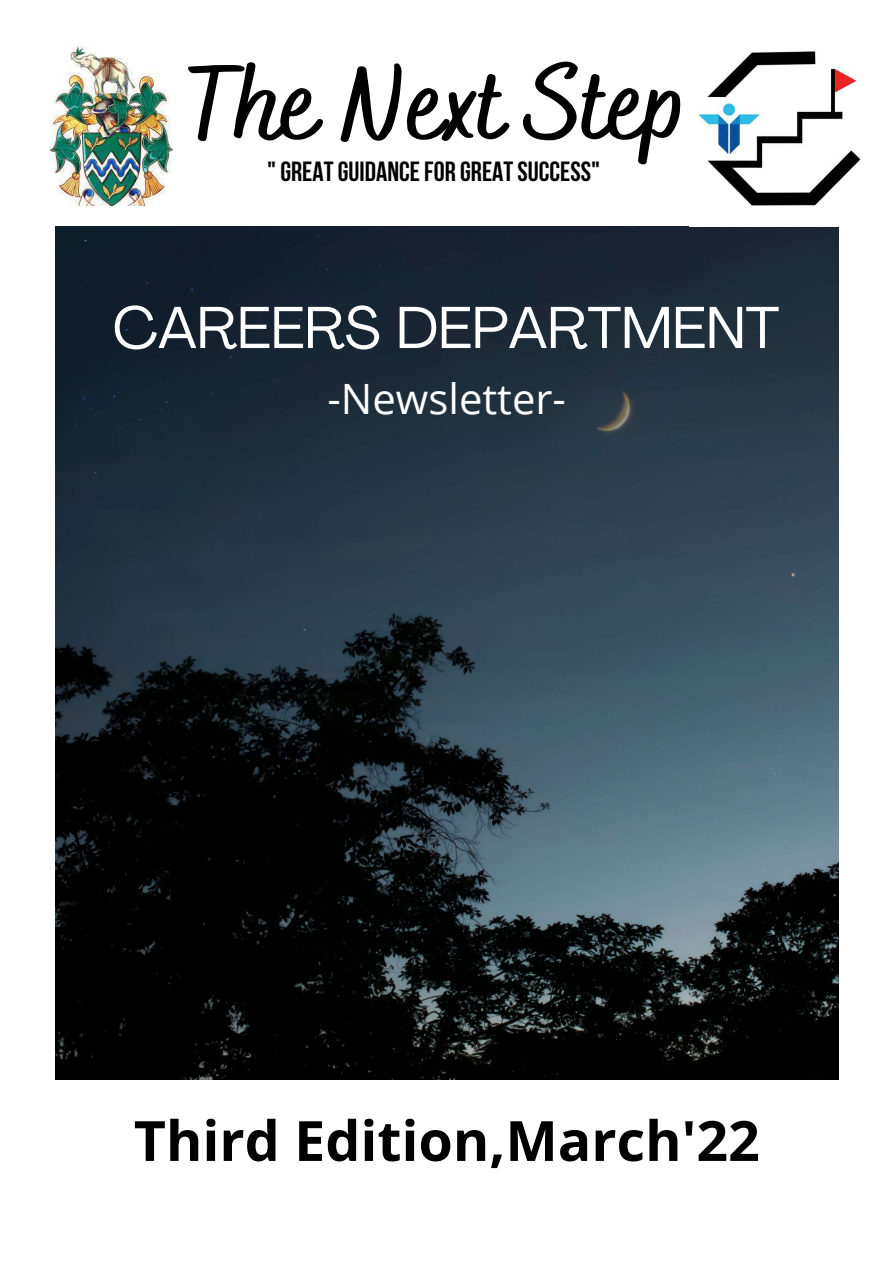
<style>
.page{position:relative;width:893px;height:1263px;background:#fff}
.page>*{position:absolute;margin:0;border:0;box-sizing:border-box;transform-origin:0 0}
.t1{font:700 106.65px "Bakerie Smooth";color:#000}
.t2{font:58.35px "Agrandir";color:#fff}
.t3{font:700 55.5px "Open Sans";color:#000}
.t4{font:41.85px "Open Sans";color:#fff}
.t5{font:700 27.6px "Bebas Neue";color:#000}
</style>
<div class="page">
<img style="left:56px;top:226px;width:782px;height:853px">
<img style="left:689px;top:51px;width:172px;height:176px">
<img style="left:49px;top:47px;width:124px;height:158px">
<h1 class="t1" style="left:187px;top:41px;width:501px">The Next Step</h1>
<p class="t5" style="left:267px;top:160px;width:334px">"GREATGUIDANCEFOR GREATSUCCESS"</p>
<h2 class="t2" style="left:113px;top:304px;width:668px">CAREERS DEPARTMENT</h2>
<h3 class="t4" style="left:327px;top:369px;width:240px">-Newsletter-</h3>
<h3 class="t3" style="left:134px;top:1101px;width:627px">Third Edition,March'22</h3>
</div>
